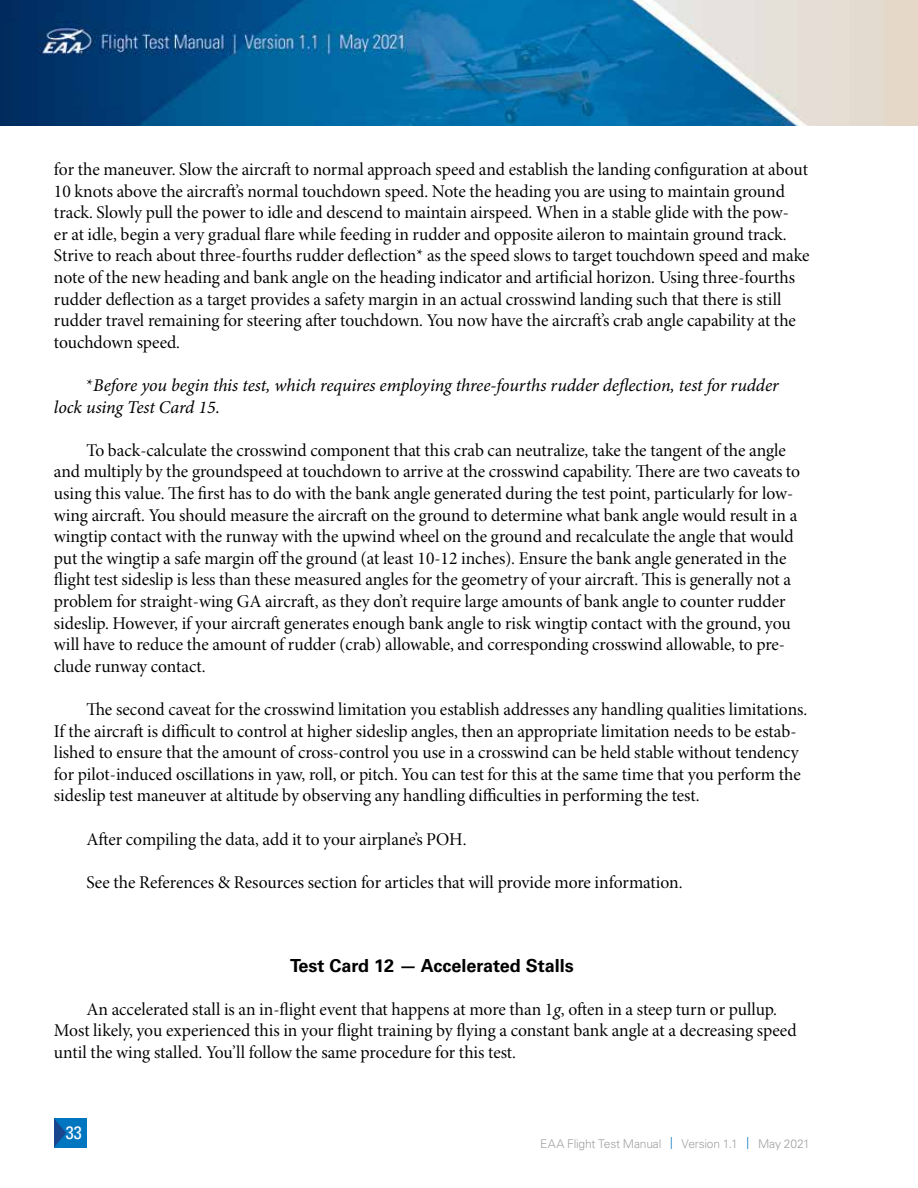
<style>
.page{position:relative;width:918px;height:1188px;background:#fff}
.page>*{position:absolute;margin:0;border:0;box-sizing:border-box;transform-origin:0 0}
.t1{font:18px/21.6px "Minion Pro Subh";color:#000}
.t2{font:italic 18px/21.6px "Minion Pro";letter-spacing:-.01em;color:#000}
.t3{font:700 18px "Univers LT Std";color:#000}
.t4{font:condensed 18px "Univers LT Std";color:#fff}
.t5{font:300 12px "Univers LT Std";letter-spacing:-.015em;color:#9fa1a4}
.s1{font-family:"Minion Pro Subh";font-style:normal}
.s2{font-family:"Minion Pro";font-style:italic}
.s3{color:#0076c0}
</style>
<div class="page">
<img style="left:0;top:0;width:918px;height:125px">
<div style="left:54px;top:1118px;width:32px;height:30px;background:#0076c0"></div>
<svg style="left:54px;top:1119px;width:12px;height:28px"></svg>
<p class="t1" style="left:54px;top:159px;width:757px">for the maneuver. Slow the aircraft to normal approach speed and establish the landing configuration at about 10 knots above the aircraft’s normal touchdown speed. Note the heading you are using to maintain ground track. Slowly pull the power to idle and descend to maintain airspeed. When in a stable glide with the pow-<br>er at idle, begin a very gradual flare while feeding in rudder and opposite aileron to maintain ground track.<br>Strive to reach about three-fourths rudder deflection* as the speed slows to target touchdown speed and make note of the new heading and bank angle on the heading indicator and artificial horizon. Using three-fourths rudder deflection as a target provides a safety margin in an actual crosswind landing such that there is still rudder travel remaining for steering after touchdown. You now have the aircraft’s crab angle capability at the touchdown speed.</p>
<p class="t2" style="left:54px;top:375px;width:726px;text-indent:32px"><span class="s1">*</span>Before you begin this test, which requires employing three-fourths rudder deflection, test for rudder lock using Test Card 15.</p>
<p class="t1" style="left:54px;top:440px;width:748px;text-indent:32px">To back-calculate the crosswind component that this crab can neutralize, take the tangent of the angle and multiply by the groundspeed at touchdown to arrive at the crosswind capability. There are two caveats to using this value. The first has to do with the bank angle generated during the test point, particularly for low&shy;wing aircraft. You should measure the aircraft on the ground to determine what bank angle would result in a wingtip contact with the runway with the upwind wheel on the ground and recalculate the angle that would put the wingtip a safe margin off the ground (at least 10-12 inches). Ensure the bank angle generated in the flight test sideslip is less than these measured angles for the geometry of your aircraft. This is generally not a problem for straight-wing GA aircraft, as they don’t require large amounts of bank angle to counter rudder sideslip. However, if your aircraft generates enough bank angle to risk wingtip contact with the ground, you will have to reduce the amount of rudder (crab) allowable, and corresponding crosswind allowable, to pre&shy;clude runway contact.</p>
<p class="t1" style="left:54px;top:699px;width:755px;text-indent:32px">The second caveat for the crosswind limitation you establish addresses any handling qualities limitations.<br>If the aircraft is difficult to control at higher sideslip angles, then an appropriate limitation needs to be estab&shy;lished to ensure that the amount of cross-control you use in a crosswind can be held stable without tendency for pilot-induced oscillations in yaw, roll, or pitch. You can test for this at the same time that you perform the sideslip test maneuver at altitude by observing any handling difficulties in performing the test.</p>
<p class="t1" style="left:86px;top:829px;width:382px">After compiling the data, add it to your airplane’s POH.</p>
<p class="t1" style="left:86px;top:872px;width:598px">See the References &amp; Resources section for articles that will provide more information.</p>
<p class="t3" style="left:290px;top:955px;width:285px">Test Card 12 — Accelerated Stalls</p>
<p class="t1" style="left:54px;top:999px;width:744px;text-indent:32px">An accelerated stall is an in-flight event that happens at more than 1<span class="s2">g</span>, often in a steep turn or pullup.<br>Most likely, you experienced this in your flight training by flying a constant bank angle at a decreasing speed until the wing stalled. You’ll follow the same procedure for this test.</p>
<p class="t4" style="left:66px;top:1121px;width:17px">33</p>
<p class="t5" style="left:540px;top:1136px;width:271px">EAA Flight Test Manual <span class="s3">|</span> Version 1.1 <span class="s3">|</span> May 2021</p>
</div>
